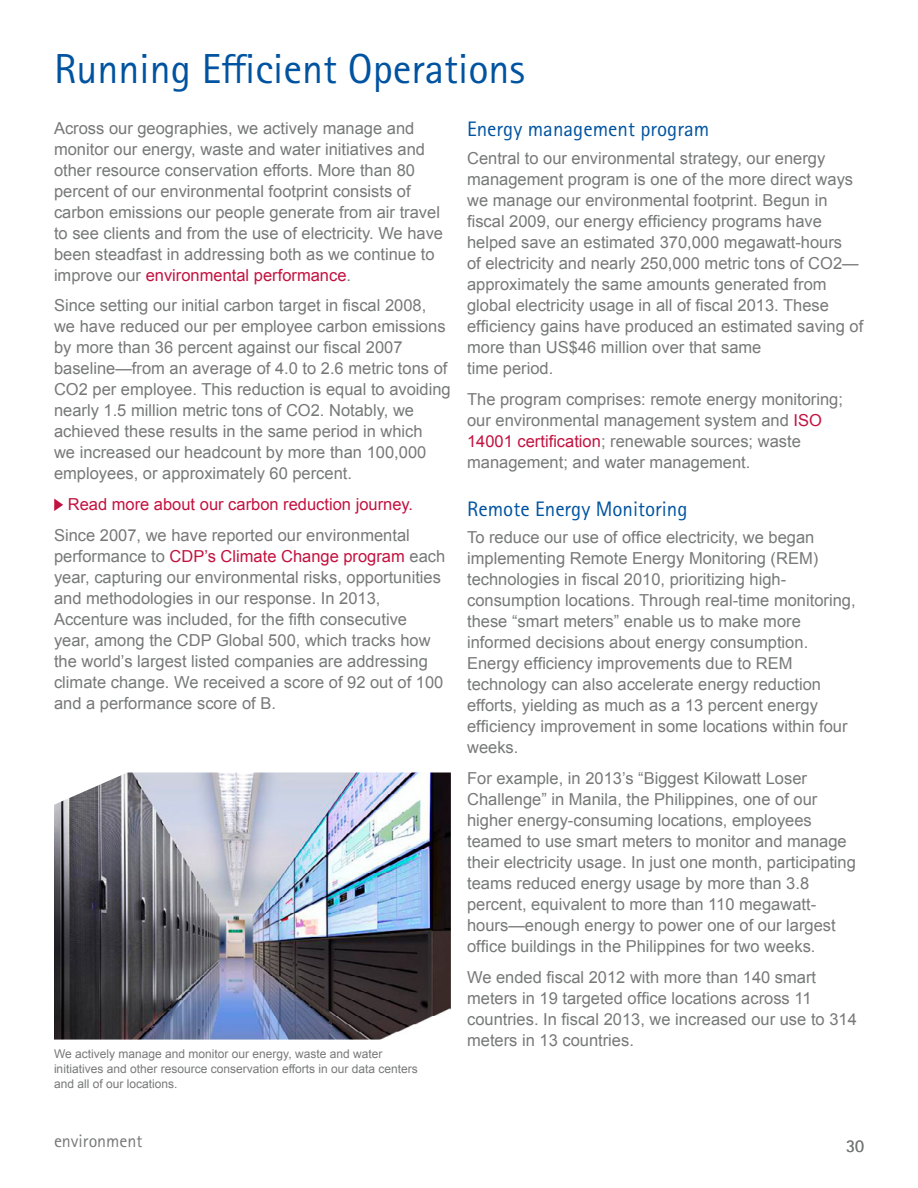
<style>
.page{position:relative;width:918px;height:1188px;background:#fff}
.page>*{position:absolute;margin:0;border:0;box-sizing:border-box;transform-origin:0 0}
.t1{font:42px "Rotis Sans Seriffor ACCN";color:#0053a0}
.t2{font:21px "Rotis Sans Seriffor ACCN";color:#0053a0}
.t3{font:18px "Rotis Sans Seriffor ACCN";color:#777878}
.t4{font:16.5px/21px "Arial";color:#777878}
.t5{font:16.5px "Arial";color:#c2123f}
.t6{font:12px/15px "Arial";color:#777878}
.s1{color:#c2123f}
</style>
<div class="page">
<img style="left:54px;top:772px;width:397px;height:268px">
<svg style="left:54px;top:499px;width:9px;height:12px"></svg>
<h1 class="t1" style="left:54px;top:44px;width:473px">Running Efficient Operations</h1>
<p class="t4" style="left:54px;top:117px;width:362px">Across our geographies, we actively manage and</p>
<p class="t2" style="left:467px;top:117px;width:244px">Energy management program</p>
<p class="t4" style="left:54px;top:138px;width:391px">monitor our energy, waste and water initiatives and other resource conservation efforts. More than 80 percent of our environmental footprint consists of carbon emissions our people generate from air travel to see clients and from the use of electricity. We have been steadfast in addressing both as we continue to improve our <span class="s1">environmental performance</span>.</p>
<p class="t4" style="left:54px;top:295px;width:398px">Since setting our initial carbon target in fiscal 2008, we have reduced our per employee carbon emissions by more than 36 percent against our fiscal 2007 baseline—from an average of 4.0 to 2.6 metric tons of CO2 per employee. This reduction is equal to avoiding nearly 1.5 million metric tons of CO2. Notably, we achieved these results in the same period in which<br>we increased our headcount by more than 100,000 employees, or approximately 60 percent.</p>
<p class="t5" style="left:68px;top:493px;width:347px">Read more about our carbon reduction journey.</p>
<p class="t4" style="left:54px;top:525px;width:393px">Since 2007, we have reported our environmental performance to <span class="s1">CDP’s Climate Change program</span> each year, capturing our environmental risks, opportunities and methodologies in our response. In 2013, Accenture was included, for the fifth consecutive year, among the CDP Global 500, which tracks how the world’s largest listed companies are addressing climate change. We received a score of 92 out of 100 and a performance score of B.</p>
<p class="t4" style="left:467px;top:148px;width:398px">Central to our environmental strategy, our energy management program is one of the more direct ways we manage our environmental footprint. Begun in fiscal 2009, our energy efficiency programs have helped save an estimated 370,000 megawatt-hours<br>of electricity and nearly 250,000 metric tons of CO2— approximately the same amounts generated from global electricity usage in all of fiscal 2013. These efficiency gains have produced an estimated saving of more than US$46 million over that same<br>time period.</p>
<p class="t4" style="left:467px;top:389px;width:377px">The program comprises: remote energy monitoring; our environmental management system and <span class="s1">ISO 14001 certification</span>; renewable sources; waste management; and water management.</p>
<p class="t2" style="left:467px;top:496px;width:222px">Remote Energy Monitoring</p>
<p class="t4" style="left:467px;top:527px;width:390px">To reduce our use of office electricity, we began implementing Remote Energy Monitoring (REM) technologies in fiscal 2010, prioritizing high&shy;consumption locations. Through real-time monitoring, these “smart meters” enable us to make more informed decisions about energy consumption.<br>Energy efficiency improvements due to REM technology can also accelerate energy reduction efforts, yielding as much as a 13 percent energy efficiency improvement in some locations within four weeks.</p>
<p class="t4" style="left:467px;top:768px;width:390px">For example, in 2013’s “Biggest Kilowatt Loser Challenge” in Manila, the Philippines, one of our higher energy-consuming locations, employees teamed to use smart meters to monitor and manage their electricity usage. In just one month, participating teams reduced energy usage by more than 3.8 percent, equivalent to more than 110 megawatt&shy;hours—enough energy to power one of our largest office buildings in the Philippines for two weeks.</p>
<p class="t4" style="left:467px;top:966px;width:391px">We ended fiscal 2012 with more than 140 smart meters in 19 targeted office locations across 11 countries. In fiscal 2013, we increased our use to 314 meters in 13 countries.</p>
<p class="t6" style="left:54px;top:1046px;width:365px">We actively manage and monitor our energy, waste and water initiatives and other resource conservation efforts in our data centers and all of our locations.</p>
<p class="t3" style="left:54px;top:1130px;width:90px">environment</p>
<p class="t3" style="left:846px;top:1135px;width:19px">30</p>
</div>
